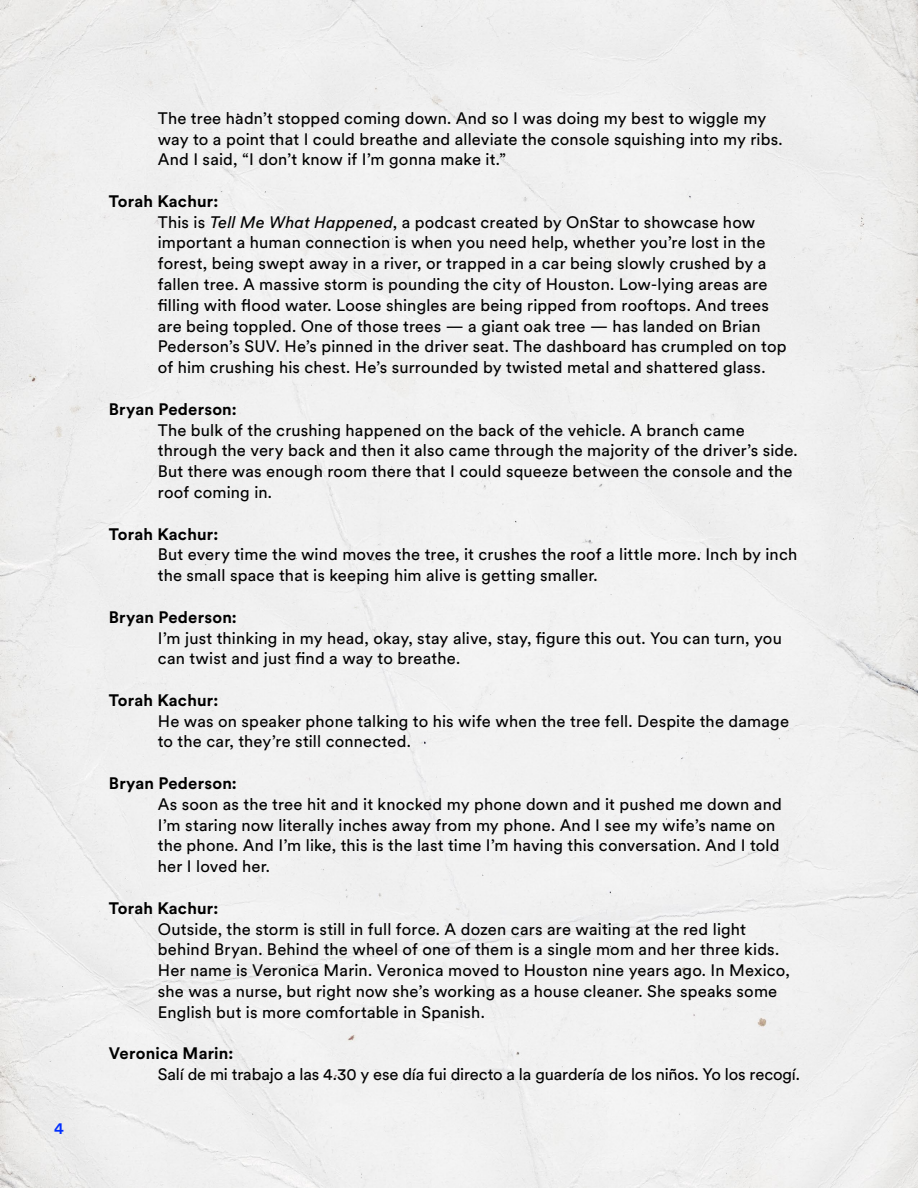
<style>
.page{position:relative;width:918px;height:1188px;background:#f0f0f0}
.page>*{position:absolute;margin:0;border:0;box-sizing:border-box;transform-origin:0 0}
.t1{font:16.5px/20.9px "Circular XX";letter-spacing:.01em;color:#000}
.t2{font:700 16.5px "Circular XX";letter-spacing:.01em;color:#000}
.t3{font:16.5px "Circular XX";letter-spacing:-.01em;color:#000}
.t4{font:500 16.5px "Circular XX";color:#002eff}
.s1{font-weight:700}
.s2{font-style:italic}
</style>
<div class="page">
<p class="t4" style="left:54px;top:1117px;width:11px">4</p>
<p class="t1" style="left:158px;top:107px;width:626px">The tree hadn’t stopped coming down. And so I was doing my best to wiggle my way to a point that I could breathe and alleviate the console squishing into my ribs.<br>And I said, “I don’t know if I’m gonna make it.”</p>
<p class="t1" style="left:158px;top:190px;width:630px;text-indent:-49px"><span class="s1">Torah Kachur:<br></span>This is <span class="s2">Tell Me What Happened</span>, a podcast created by OnStar to showcase how important a human connection is when you need help, whether you’re lost in the forest, being swept away in a river, or trapped in a car being slowly crushed by a fallen tree. A massive storm is pounding the city of Houston. Low-lying areas are filling with flood water. Loose shingles are being ripped from rooftops. And trees are being toppled. One of those trees — a giant oak tree — has landed on Brian Pederson’s SUV. He’s pinned in the driver seat. The dashboard has crumpled on top of him crushing his chest. He’s surrounded by twisted metal and shattered glass.</p>
<p class="t2" style="left:109px;top:398px;width:130px">Bryan Pederson:</p>
<p class="t1" style="left:158px;top:419px;width:641px">The bulk of the crushing happened on the back of the vehicle. A branch came through the very back and then it also came through the majority of the driver’s side.<br>But there was enough room there that I could squeeze between the console and the roof coming in.</p>
<p class="t2" style="left:109px;top:522px;width:111px">Torah Kachur:</p>
<p class="t1" style="left:158px;top:543px;width:641px">But every time the wind moves the tree, it crushes the roof a little more. Inch by inch the small space that is keeping him alive is getting smaller.</p>
<p class="t2" style="left:109px;top:606px;width:130px">Bryan Pederson:</p>
<p class="t1" style="left:158px;top:627px;width:626px">I’m just thinking in my head, okay, stay alive, stay, figure this out. You can turn, you can twist and just find a way to breathe.</p>
<p class="t2" style="left:109px;top:689px;width:111px">Torah Kachur:</p>
<p class="t1" style="left:158px;top:710px;width:633px">He was on speaker phone talking to his wife when the tree fell. Despite the damage to the car, they’re still connected.</p>
<p class="t2" style="left:109px;top:772px;width:130px">Bryan Pederson:</p>
<p class="t1" style="left:158px;top:793px;width:625px">As soon as the tree hit and it knocked my phone down and it pushed me down and I’m staring now literally inches away from my phone. And I see my wife’s name on the phone. And I’m like, this is the last time I’m having this conversation. And I told her I loved her.</p>
<p class="t2" style="left:109px;top:897px;width:111px">Torah Kachur:</p>
<p class="t1" style="left:158px;top:918px;width:633px">Outside, the storm is still in full force. A dozen cars are waiting at the red light behind Bryan. Behind the wheel of one of them is a single mom and her three kids.<br>Her name is Veronica Marin. Veronica moved to Houston nine years ago. In Mexico, she was a nurse, but right now she’s working as a house cleaner. She speaks some English but is more comfortable in Spanish.</p>
<p class="t2" style="left:109px;top:1042px;width:126px">Veronica Marin:</p>
<p class="t3" style="left:158px;top:1063px;width:644px">Salí de mi trabajo a las 4.30 y ese día fui directo a la guardería de los niños. Yo los recogí.</p>
</div>
